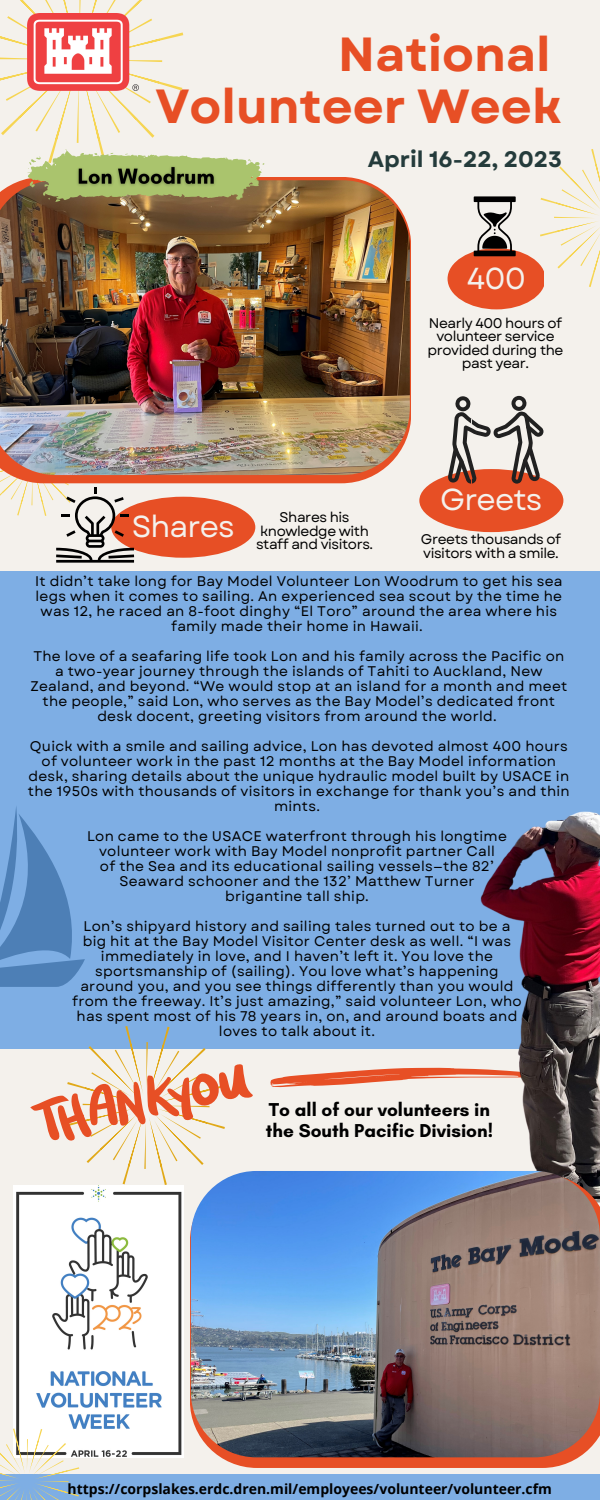
<style>
.page{position:relative;width:600px;height:1500px;background:#f4f1ec}
.page>*{position:absolute;margin:0;border:0;box-sizing:border-box;transform-origin:0 0}
.t1{font:700 47.8px/51.8px "Garet";color:#e74f25;text-align:right}
.t2{font:30.3px "Garet";letter-spacing:-.03em;color:#f4f1ec}
.t3{font:700 22.4px "Garet";color:#243b3b}
.t4{font:700 19px/20.2px "Glacial Indifference";color:#000}
.t5{font:14px/15px "Garet";letter-spacing:.02em;color:#000;text-align:center}
.t6{font:14px/13.5px "Garet";letter-spacing:-.03em;color:#000;text-align:center}
.t7{font:700 14px "Open Sans";color:#000}
</style>
<div class="page">
<img style="left:14px;top:1185px;width:169px;height:272px">
<svg style="left:134px;top:177px;width:277px;height:306px;fill:#e74f25"></svg>
<img style="left:0;top:180px;width:410px;height:295px">
<svg style="left:0;top:0;width:265px;height:202px"></svg>
<svg style="left:448px;top:149px;width:152px;height:160px"></svg>
<div style="left:0;top:1474px;width:600px;height:26px;background:#7eaee4"></div>
<svg style="left:0;top:1429px;width:79px;height:71px"></svg>
<div style="left:0;top:571px;width:600px;height:477px;background:#7eaee4"></div>
<svg style="left:29px;top:1026px;width:225px;height:159px"></svg>
<svg style="left:270px;top:1071px;width:84px;height:16px"></svg>
<img style="left:354px;top:811px;width:246px;height:363px">
<svg style="left:190px;top:1174px;width:410px;height:294px;fill:#e74f25"></svg>
<img style="left:191px;top:1171px;width:409px;height:286px;border-radius:65px">
<div style="left:419px;top:469px;width:144px;height:63px;background:#e74f25;border-radius:50%"></div>
<svg style="left:448px;top:396px;width:95px;height:88px"></svg>
<div style="left:111px;top:497px;width:144px;height:61px;background:#e74f25;border-radius:50%"></div>
<img style="left:0;top:411px;width:134px;height:152px">
<svg style="left:0;top:806px;width:85px;height:181px"></svg>
<img style="left:72px;top:160px;width:148px;height:37px">
<img style="left:27px;top:14px;width:111px;height:76px">
<h1 class="t1" style="left:156px;top:29px;width:408px">National<br>Volunteer Week</h1>
<h3 class="t3" style="left:368px;top:143px;width:196px">April 16-22, 2023</h3>
<h2 class="t2" style="left:467px;top:256px;width:61px">400</h2>
<h2 class="t2" style="left:132px;top:505px;width:104px">Shares</h2>
<p class="t6" style="left:256px;top:511px;width:119px">Shares his knowledge with staff and visitors.</p>
<p class="t6" style="left:428px;top:316px;width:137px">Nearly 400 hours of volunteer service provided during the past year.</p>
<h2 class="t2" style="left:440px;top:478px;width:104px">Greets</h2>
<p class="t6" style="left:421px;top:533px;width:142px;text-align:left">Greets thousands of visitors with a smile.</p>
<p class="t5" style="left:35px;top:574px;width:529px">It didn’t take long for Bay Model Volunteer Lon Woodrum to get his sea legs when it comes to sailing. An experienced sea scout by the time he was 12, he raced an 8-foot dinghy “El Toro” around the area where his family made their home in Hawaii.</p>
<p class="t5" style="left:30px;top:649px;width:539px">The love of a seafaring life took Lon and his family across the Pacific on a two-year journey through the islands of Tahiti to Auckland, New Zealand, and beyond. “We would stop at an island for a month and meet the people,” said Lon, who serves as the Bay Model’s dedicated front desk docent, greeting visitors from around the world.</p>
<p class="t5" style="left:28px;top:739px;width:543px">Quick with a smile and sailing advice, Lon has devoted almost 400 hours of volunteer work in the past 12 months at the Bay Model information desk, sharing details about the unique hydraulic model built by USACE in the 1950s with thousands of visitors in exchange for thank you’s and thin mints.</p>
<p class="t5" style="left:87px;top:829px;width:421px">Lon came to the USACE waterfront through his longtime volunteer work with Bay Model nonprofit partner Call<br>of the Sea and its educational sailing vessels—the 82’ Seaward schooner and the 132’ Matthew Turner brigantine tall ship.</p>
<p class="t5" style="left:72px;top:919px;width:451px">Lon’s shipyard history and sailing tales turned out to be a big hit at the Bay Model Visitor Center desk as well. “I was immediately in love, and I haven’t left it. You love the sportsmanship of (sailing). You love what’s happening around you, and you see things differently than you would from the freeway. It’s just amazing,” said volunteer Lon, who has spent most of his 78 years in, on, and around boats and loves to talk about it.</p>
<h3 class="t4" style="left:266px;top:1100px;width:229px">To all of our volunteers in the South Pacific Division!</h3>
<p class="t7" style="left:68px;top:1479px;width:486px">https://corpslakes.erdc.dren.mil/employees/volunteer/volunteer.cfm</p>
</div>
